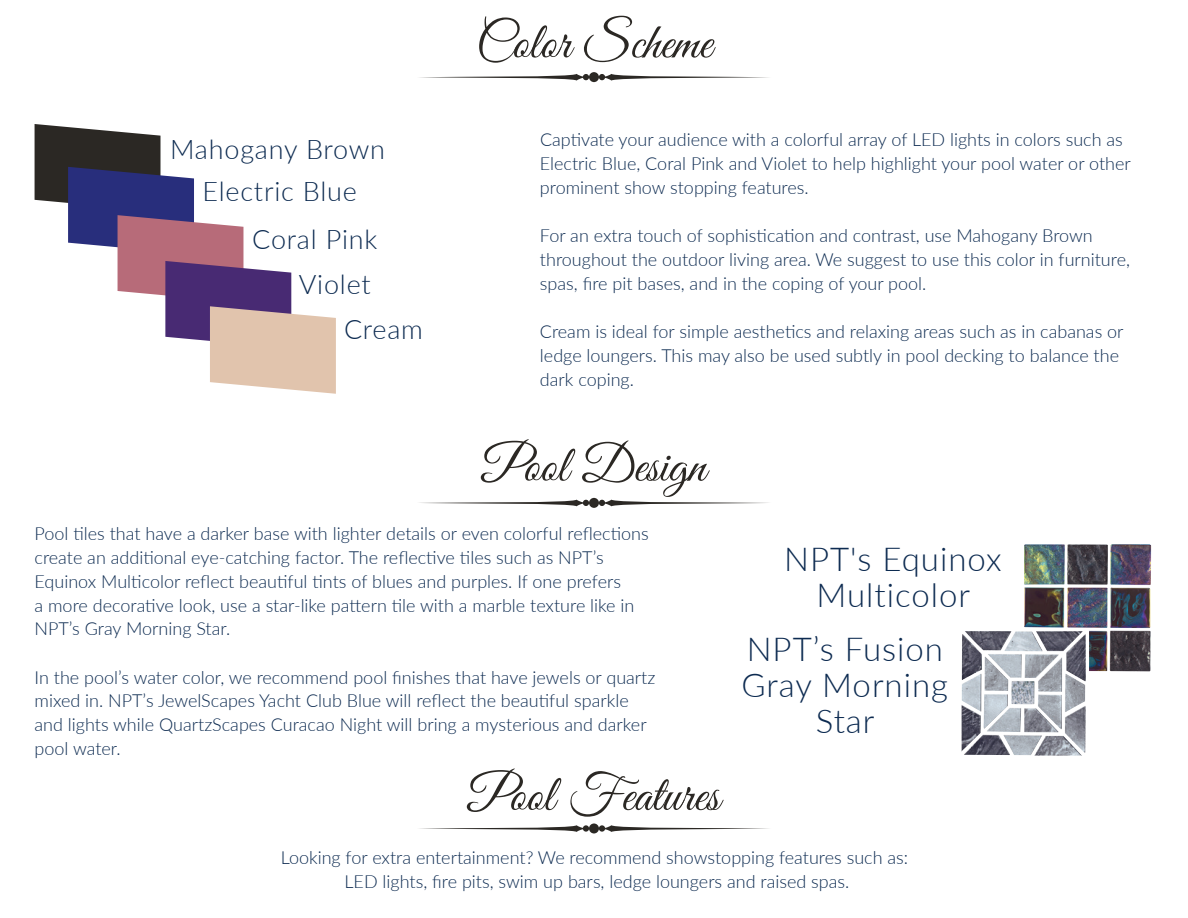
<style>
.page{position:relative;width:1188px;height:918px;background:#fff}
.page>*{position:absolute;margin:0;border:0;box-sizing:border-box;transform-origin:0 0}
.t1{font:51px "Great Vibes";color:#2b2824}
.t2{font:300 33px/36px "Lato";letter-spacing:.03em;color:#0d2b51;text-align:center}
.t3{font:300 27px "Lato";letter-spacing:.03em;color:#0d2b51}
.t4{font:300 18px/24px "Lato";color:#0d2b51}
</style>
<div class="page">
<div style="left:589px;top:72px;width:10px;height:10px;background:#2b2824;border-radius:50%"></div>
<svg style="left:419px;top:74px;width:170px;height:7px"></svg>
<svg style="left:599px;top:74px;width:170px;height:7px"></svg>
<div style="left:589px;top:498px;width:10px;height:10px;background:#2b2824;border-radius:50%"></div>
<svg style="left:419px;top:500px;width:170px;height:6px"></svg>
<svg style="left:599px;top:500px;width:170px;height:6px"></svg>
<div style="left:589px;top:823px;width:10px;height:10px;background:#2b2824;border-radius:50%"></div>
<div style="left:583px;top:825px;width:6px;height:7px;background:#2b2824;border-radius:50%"></div>
<svg style="left:419px;top:825px;width:167px;height:7px"></svg>
<div style="left:599px;top:825px;width:6px;height:7px;background:#2b2824;border-radius:50%"></div>
<svg style="left:602px;top:825px;width:167px;height:7px"></svg>
<svg style="left:35px;top:124px;width:301px;height:270px"></svg>
<img style="left:1024px;top:544px;width:127px;height:128px">
<img style="left:963px;top:632px;width:122px;height:121px">
<div style="left:959px;top:628px;width:130px;height:131px;border:3px solid #fff"></div>
<p class="t3" style="left:170px;top:130px;width:217px">Mahogany Brown</p>
<p class="t3" style="left:203px;top:173px;width:156px">Electric Blue</p>
<p class="t3" style="left:252px;top:221px;width:127px">Coral Pink</p>
<p class="t3" style="left:299px;top:266px;width:74px">Violet</p>
<p class="t3" style="left:344px;top:311px;width:81px">Cream</p>
<h2 class="t1" style="left:476px;top:10px;width:237px">Color Scheme</h2>
<p class="t4" style="left:540px;top:127px;width:592px">Captivate your audience with a colorful array of LED lights in colors such as<br>Electric Blue, Coral Pink and Violet to help highlight your pool water or other prominent show stopping features.</p>
<p class="t4" style="left:540px;top:223px;width:592px">For an extra touch of sophistication and contrast, use Mahogany Brown throughout the outdoor living area. We suggest to use this color in furniture, spas, fire pit bases, and in the coping of your pool.</p>
<p class="t4" style="left:540px;top:319px;width:585px">Cream is ideal for simple aesthetics and relaxing areas such as in cabanas or ledge loungers. This may also be used subtly in pool decking to balance the dark coping.</p>
<h2 class="t1" style="left:482px;top:433px;width:225px">Pool Design</h2>
<p class="t4" style="left:35px;top:520px;width:616px">Pool tiles that have a darker base with lighter details or even colorful reflections create an additional eye-catching factor. The reflective tiles such as NPT’s Equinox Multicolor reflect beautiful tints of blues and purples. If one prefers<br>a more decorative look, use a star-like pattern tile with a marble texture like in NPT’s Gray Morning Star.</p>
<p class="t4" style="left:35px;top:664px;width:622px">In the pool’s water color, we recommend pool finishes that have jewels or quartz mixed in. NPT’s JewelScapes Yacht Club Blue will reflect the beautiful sparkle and lights while QuartzScapes Curacao Night will bring a mysterious and darker pool water.</p>
<p class="t2" style="left:784px;top:540px;width:219px">NPT's Equinox<br>Multicolor</p>
<p class="t2" style="left:742px;top:630px;width:208px">NPT’s Fusion<br>Gray Morning<br>Star</p>
<h2 class="t1" style="left:468px;top:763px;width:253px">Pool Features</h2>
<p class="t4" style="left:281px;top:845px;width:629px;text-align:center">Looking for extra entertainment? We recommend showstopping features such as:<br>LED lights, fire pits, swim up bars, ledge loungers and raised spas.</p>
</div>
